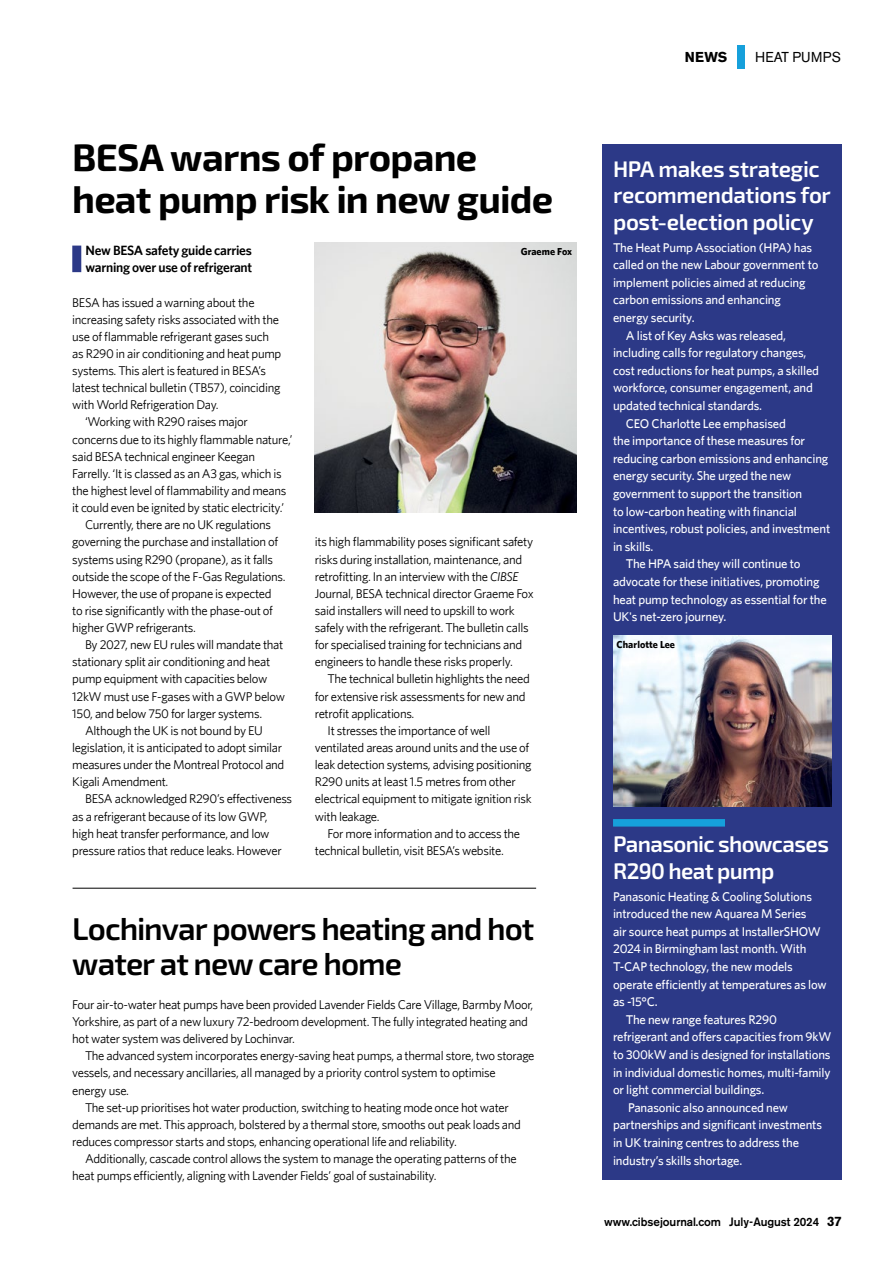
<style>
.page{position:relative;width:893px;height:1263px;background:#fff}
.page>*{position:absolute;margin:0;border:0;box-sizing:border-box;transform-origin:0 0}
.t1{font:700 38.25px/42px "Exo 2.0";letter-spacing:-.02em;color:#000}
.t2{font:600 31.5px/34.5px "Exo 2.0";letter-spacing:-.03em;color:#000}
.t3{font:600 22.5px/26.5px "Exo 2.0";letter-spacing:-.02em;color:#fff}
.t4{font:14.25px "Akzidenz Grotesk BE";letter-spacing:.01em;color:#000}
.Box_text{font:600 13.5px/17.1px "Whitney";letter-spacing:-.02em;color:#000}
.Box_text-2{font:12.75px/17.1px "Whitney";letter-spacing:-.025em;color:#000}
.Box_text-3{font:500 12.75px/17.5px "Whitney";letter-spacing:-.015em;color:#fff}
.Standfirst{font:500 12px "Akzidenz Grotesk BE";letter-spacing:-.005em;color:#000}
.References_text{font:700 10.2px "Whitney";letter-spacing:.005em;color:#000}
.s1{font-style:italic}
.s2{font-weight:700}
.s3{font-weight:700;font-size:23.1px;color:#16a0db}
.s4{font-weight:700;font-size:13.5px}
</style>
<div class="page">
<img style="left:315px;top:242px;width:262px;height:270px">
<div style="left:602px;top:144px;width:240px;height:1036px;background:#2c3987"></div>
<div style="left:613px;top:819px;width:112px;height:7px;background:#16a0db"></div>
<img style="left:613px;top:635px;width:218px;height:171px">
<div style="left:72px;top:246px;width:9px;height:26px;background:#2c3987"></div>
<hr style="left:73px;top:888px;width:463px;height:1px;background:#000">
<p class="t1" style="left:72px;top:138px;width:482px">BESA warns of propane heat pump risk in new guide</p>
<p class="Box_text" style="left:86px;top:241px;width:168px">New BESA safety guide carries warning over use of refrigerant</p>
<p class="Box_text-2" style="left:72px;top:293px;width:184px">BESA has issued a warning about the</p>
<p class="Box_text-2" style="left:72px;top:310px;width:208px">increasing safety risks associated with the</p>
<p class="Box_text-2" style="left:72px;top:327px;width:198px">use of flammable refrigerant gases such</p>
<p class="Box_text-2" style="left:72px;top:345px;width:211px">as R290 in air conditioning and heat pump</p>
<p class="Box_text-2" style="left:72px;top:362px;width:195px">systems. This alert is featured in BESA’s</p>
<p class="Box_text-2" style="left:72px;top:379px;width:210px">latest technical bulletin (TB57), coinciding</p>
<p class="Box_text-2" style="left:72px;top:396px;width:148px">with World Refrigeration Day.</p>
<p class="Box_text-2" style="left:85px;top:413px;width:164px">‘Working with R290 raises major</p>
<p class="Box_text-2" style="left:72px;top:430px;width:222px">concerns due to its highly flammable nature,’</p>
<p class="Box_text-2" style="left:72px;top:447px;width:211px">said BESA technical engineer Keegan<br>Farrelly. ‘It is classed as an A3 gas, which is</p>
<p class="Box_text-2" style="left:72px;top:482px;width:216px">the highest level of flammability and means</p>
<p class="Box_text-2" style="left:72px;top:499px;width:214px">it could even be ignited by static electricity.’</p>
<p class="Box_text-2" style="left:85px;top:516px;width:188px">Currently, there are no UK regulations</p>
<p class="Box_text-2" style="left:72px;top:533px;width:208px">governing the purchase and installation of</p>
<p class="Box_text-2" style="left:72px;top:550px;width:202px">systems using R290 (propane), as it falls</p>
<p class="Box_text-2" style="left:72px;top:567px;width:215px">outside the scope of the F-Gas Regulations.</p>
<p class="Box_text-2" style="left:72px;top:584px;width:201px">However, the use of propane is expected</p>
<p class="Box_text-2" style="left:72px;top:602px;width:202px">to rise significantly with the phase-out of</p>
<p class="Box_text-2" style="left:72px;top:619px;width:125px">higher GWP refrigerants.</p>
<p class="Box_text-2" style="left:85px;top:636px;width:200px">By 2027, new EU rules will mandate that</p>
<p class="Box_text-2" style="left:72px;top:653px;width:200px">stationary split air conditioning and heat</p>
<p class="Box_text-2" style="left:72px;top:670px;width:197px">pump equipment with capacities below</p>
<p class="Box_text-2" style="left:72px;top:687px;width:214px">12kW must use F-gases with a GWP below</p>
<p class="Box_text-2" style="left:72px;top:704px;width:191px">150, and below 750 for larger systems.</p>
<p class="Box_text-2" style="left:85px;top:721px;width:179px">Although the UK is not bound by EU</p>
<p class="Box_text-2" style="left:72px;top:739px;width:211px">legislation, it is anticipated to adopt similar</p>
<p class="Box_text-2" style="left:72px;top:756px;width:214px">measures under the Montreal Protocol and</p>
<p class="Box_text-2" style="left:72px;top:773px;width:98px">Kigali Amendment.</p>
<p class="Box_text-2" style="left:85px;top:790px;width:209px">BESA acknowledged R290’s effectiveness</p>
<p class="Box_text-2" style="left:72px;top:807px;width:197px">as a refrigerant because of its low GWP,</p>
<p class="Box_text-2" style="left:72px;top:824px;width:211px">high heat transfer performance, and low pressure ratios that reduce leaks. However</p>
<p class="References_text" style="left:521px;top:245px;width:53px">Graeme Fox</p>
<p class="Box_text-2" style="left:315px;top:533px;width:220px">its high flammability poses significant safety</p>
<p class="Box_text-2" style="left:315px;top:550px;width:209px">risks during installation, maintenance, and</p>
<p class="Box_text-2" style="left:315px;top:567px;width:205px">retrofitting. In an interview with the <span class="s1">CIBSE</span></p>
<p class="Box_text-2" style="left:315px;top:584px;width:220px">Journal, BESA technical director Graeme Fox</p>
<p class="Box_text-2" style="left:315px;top:602px;width:201px">said installers will need to upskill to work</p>
<p class="Box_text-2" style="left:315px;top:619px;width:215px">safely with the refrigerant. The bulletin calls</p>
<p class="Box_text-2" style="left:315px;top:636px;width:209px">for specialised training for technicians and</p>
<p class="Box_text-2" style="left:315px;top:653px;width:199px">engineers to handle these risks properly.</p>
<p class="Box_text-2" style="left:328px;top:670px;width:204px">The technical bulletin highlights the need</p>
<p class="Box_text-2" style="left:315px;top:687px;width:212px">for extensive risk assessments for new and</p>
<p class="Box_text-2" style="left:315px;top:704px;width:101px">retrofit applications.</p>
<p class="Box_text-2" style="left:315px;top:721px;width:216px;text-indent:13px">It stresses the importance of well ventilated areas around units and the use of</p>
<p class="Box_text-2" style="left:315px;top:756px;width:218px">leak detection systems, advising positioning</p>
<p class="Box_text-2" style="left:315px;top:773px;width:202px">R290 units at least 1.5 metres from other</p>
<p class="Box_text-2" style="left:315px;top:790px;width:218px">electrical equipment to mitigate ignition risk</p>
<p class="Box_text-2" style="left:315px;top:807px;width:66px">with leakage.</p>
<p class="Box_text-2" style="left:328px;top:824px;width:194px">For more information and to access the</p>
<p class="Box_text-2" style="left:315px;top:841px;width:191px">technical bulletin, visit BESA’s website.</p>
<p class="t2" style="left:72px;top:912px;width:464px">Lochinvar powers heating and hot water at new care home</p>
<p class="Box_text-2" style="left:72px;top:996px;width:463px">Four air-to-water heat pumps have been provided Lavender Fields Care Village, Barmby Moor,<br>Yorkshire, as part of a new luxury 72-bedroom development. The fully integrated heating and hot water system was delivered by Lochinvar.</p>
<p class="Box_text-2" style="left:72px;top:1047px;width:464px;text-indent:13px">The advanced system incorporates energy-saving heat pumps, a thermal store, two storage vessels, and necessary ancillaries, all managed by a priority control system to optimise<br>energy use.</p>
<p class="Box_text-2" style="left:72px;top:1098px;width:450px;text-indent:13px">The set-up prioritises hot water production, switching to heating mode once hot water demands are met. This approach, bolstered by a thermal store, smooths out peak loads and reduces compressor starts and stops, enhancing operational life and reliability.</p>
<p class="Box_text-2" style="left:72px;top:1150px;width:446px;text-indent:13px">Additionally, cascade control allows the system to manage the operating patterns of the heat pumps efficiently, aligning with Lavender Fields’ goal of sustainability.</p>
<p class="t4" style="left:685px;top:49px;width:158px"><span class="s2">NEWS</span> <span class="s3">|</span> HEAT PUMPS</p>
<p class="t3" style="left:613px;top:156px;width:219px">HPA makes strategic recommendations for post-election policy</p>
<p class="Box_text-3" style="left:613px;top:238px;width:207px">The Heat Pump Association (HPA) has called on the new Labour government to implement policies aimed at reducing carbon emissions and enhancing energy security.</p>
<p class="Box_text-3" style="left:613px;top:326px;width:208px;text-indent:13px">A list of Key Asks was released, including calls for regulatory changes, cost reductions for heat pumps, a skilled workforce, consumer engagement, and updated technical standards.</p>
<p class="Box_text-3" style="left:613px;top:414px;width:219px;text-indent:13px">CEO Charlotte Lee emphasised<br>the importance of these measures for reducing carbon emissions and enhancing energy security. She urged the new government to support the transition<br>to low-carbon heating with financial incentives, robust policies, and investment in skills.</p>
<p class="Box_text-3" style="left:613px;top:555px;width:215px;text-indent:13px">The HPA said they will continue to advocate for these initiatives, promoting heat pump technology as essential for the UK's net-zero journey.</p>
<p class="References_text" style="left:617px;top:639px;width:60px">Charlotte Lee</p>
<p class="t3" style="left:613px;top:831px;width:217px">Panasonic showcases<br>R290 heat pump</p>
<p class="Box_text-3" style="left:613px;top:887px;width:215px">Panasonic Heating &amp; Cooling Solutions introduced the new Aquarea M Series<br>air source heat pumps at InstallerSHOW 2024 in Birmingham last month. With T-CAP technology, the new models operate efficiently at temperatures as low as -15°C.</p>
<p class="Box_text-3" style="left:613px;top:1010px;width:220px;text-indent:13px">The new range features R290 refrigerant and offers capacities from 9kW to 300kW and is designed for installations in individual domestic homes, multi-family or light commercial buildings.</p>
<p class="Box_text-3" style="left:613px;top:1098px;width:211px;text-indent:15px">Panasonic also announced new partnerships and significant investments in UK training centres to address the industry’s skills shortage.</p>
<p class="Standfirst" style="left:604px;top:1215px;width:239px">www.cibsejournal.com July-August 2024 <span class="s4">37</span></p>
</div>
